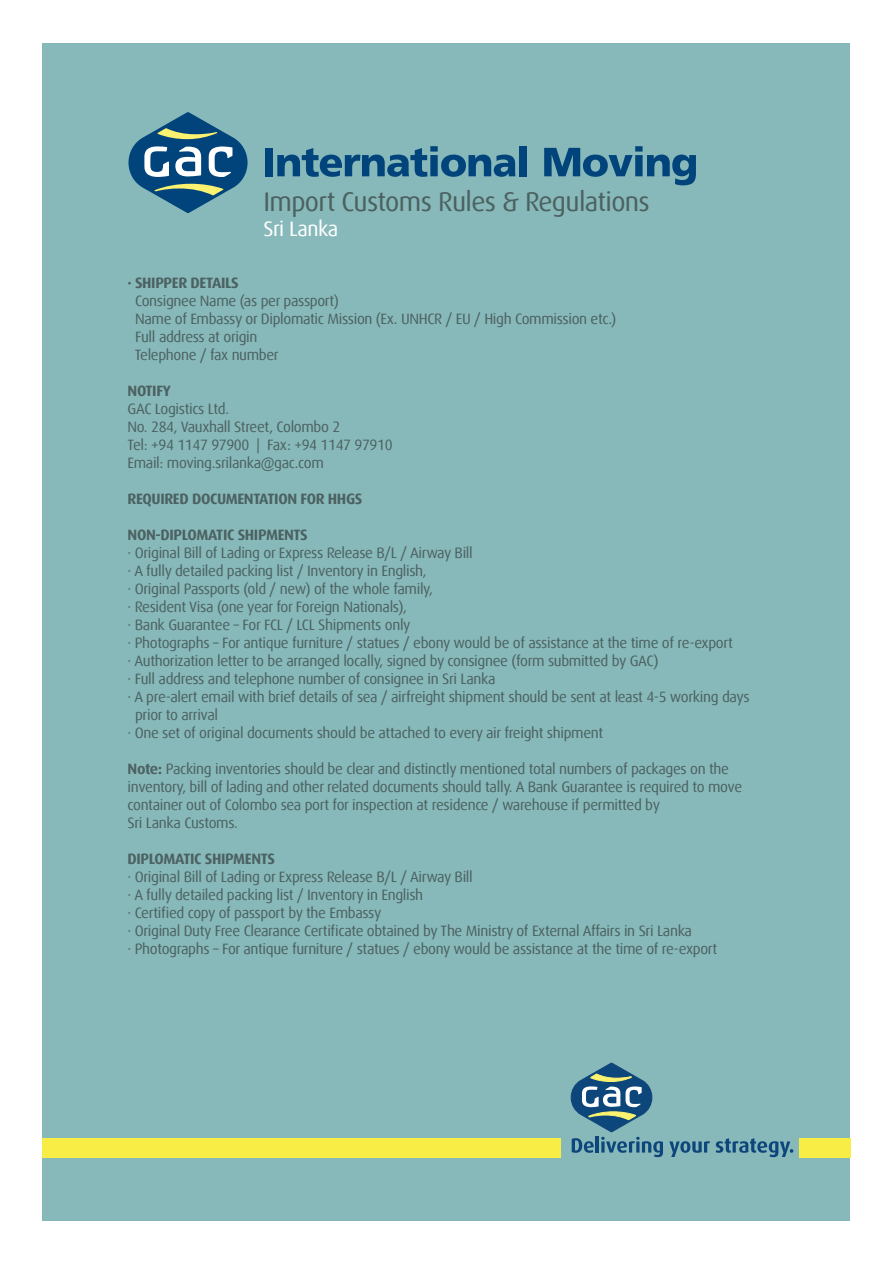
<style>
.page{position:relative;width:893px;height:1263px;background:#fff}
.page>*{position:absolute;margin:0;border:0;box-sizing:border-box;transform-origin:0 0}
.t1{font:27px "Dax Offc";letter-spacing:-.025em;color:#4c6161}
.t2{font:21px "Dax Offc";letter-spacing:-.025em;color:#fff}
.t3{font:15px/18px "Dax Offc";letter-spacing:-.025em;color:#4c6161}
.t4{font:700 15px "Dax Offc";letter-spacing:-.025em;color:#4c6161}
.s1{font-weight:700}
</style>
<div class="page">
<div style="left:43px;top:43px;width:807px;height:1177px;background:#88b9ba"></div>
<div style="left:43px;top:1137px;width:518px;height:20px;background:#f8ed44"></div>
<div style="left:799px;top:1137px;width:51px;height:20px;background:#f8ed44"></div>
<svg style="left:669px;top:1141px;width:41px;height:16px"></svg>
<svg style="left:716px;top:1138px;width:77px;height:19px"></svg>
<svg style="left:571px;top:1063px;width:92px;height:94px"></svg>
<svg style="left:128px;top:112px;width:120px;height:101px"></svg>
<div style="left:265px;top:148px;width:8px;height:28px;background:#00447b"></div>
<svg style="left:277px;top:146px;width:239px;height:31px"></svg>
<div style="left:520px;top:146px;width:7px;height:30px;background:#00447b"></div>
<svg style="left:544px;top:146px;width:152px;height:39px"></svg>
<h1 class="t1" style="left:263px;top:184px;width:388px">Import Customs Rules &amp; Regulations</h1>
<h2 class="t2" style="left:263px;top:215px;width:76px">Sri Lanka</h2>
<p class="t4" style="left:128px;top:273px;width:113px">· SHIPPER DETAILS</p>
<p class="t3" style="left:135px;top:292px;width:483px">Consignee Name (as per passport)<br>Name of Embassy or Diplomatic Mission (Ex. UNHCR / EU / High Commission etc.)<br>Full address at origin<br>Telephone / fax number</p>
<p class="t4" style="left:128px;top:381px;width:45px">NOTIFY</p>
<p class="t3" style="left:128px;top:400px;width:267px">GAC Logistics Ltd.<br>No. 284, Vauxhall Street, Colombo 2<br>Tel: +94 1147 97900 | Fax: +94 1147 97910<br>Email: moving.srilanka@gac.com</p>
<p class="t4" style="left:128px;top:489px;width:236px">REQUIRED DOCUMENTATION FOR HHGS</p>
<p class="t4" style="left:128px;top:525px;width:182px">NON-DIPLOMATIC SHIPMENTS</p>
<p class="t3" style="left:128px;top:544px;width:347px">· Original Bill of Lading or Express Release B/L / Airway Bill</p>
<p class="t3" style="left:128px;top:562px;width:301px">· A fully detailed packing list / Inventory in English,</p>
<p class="t3" style="left:128px;top:580px;width:307px">· Original Passports (old / new) of the whole family,</p>
<p class="t3" style="left:128px;top:598px;width:281px">· Resident Visa (one year for Foreign Nationals),</p>
<p class="t3" style="left:128px;top:616px;width:285px">· Bank Guarantee – For FCL / LCL Shipments only</p>
<p class="t3" style="left:128px;top:634px;width:607px">· Photographs – For antique furniture / statues / ebony would be of assistance at the time of re-export</p>
<p class="t3" style="left:128px;top:652px;width:533px">· Authorization letter to be arranged locally, signed by consignee (form submitted by GAC)</p>
<p class="t3" style="left:128px;top:670px;width:370px">· Full address and telephone number of consignee in Sri Lanka</p>
<p class="t3" style="left:128px;top:688px;width:624px">· A pre-alert email with brief details of sea / airfreight shipment should be sent at least 4-5 working days</p>
<p class="t3" style="left:135px;top:706px;width:85px">prior to arrival</p>
<p class="t3" style="left:128px;top:724px;width:477px">· One set of original documents should be attached to every air freight shipment</p>
<p class="t3" style="left:128px;top:760px;width:616px"><span class="s1">Note:</span> Packing inventories should be clear and distinctly mentioned total numbers of packages on the inventory, bill of lading and other related documents should tally. A Bank Guarantee is required to move container out of Colombo sea port for inspection at residence / warehouse if permitted by<br>Sri Lanka Customs.</p>
<p class="t4" style="left:128px;top:849px;width:149px">DIPLOMATIC SHIPMENTS</p>
<p class="t3" style="left:128px;top:868px;width:591px">· Original Bill of Lading or Express Release B/L / Airway Bill<br>· A fully detailed packing list / Inventory in English<br>· Certified copy of passport by the Embassy<br>· Original Duty Free Clearance Certificate obtained by The Ministry of External Affairs in Sri Lanka<br>· Photographs – For antique furniture / statues / ebony would be assistance at the time of re-export</p>
</div>
